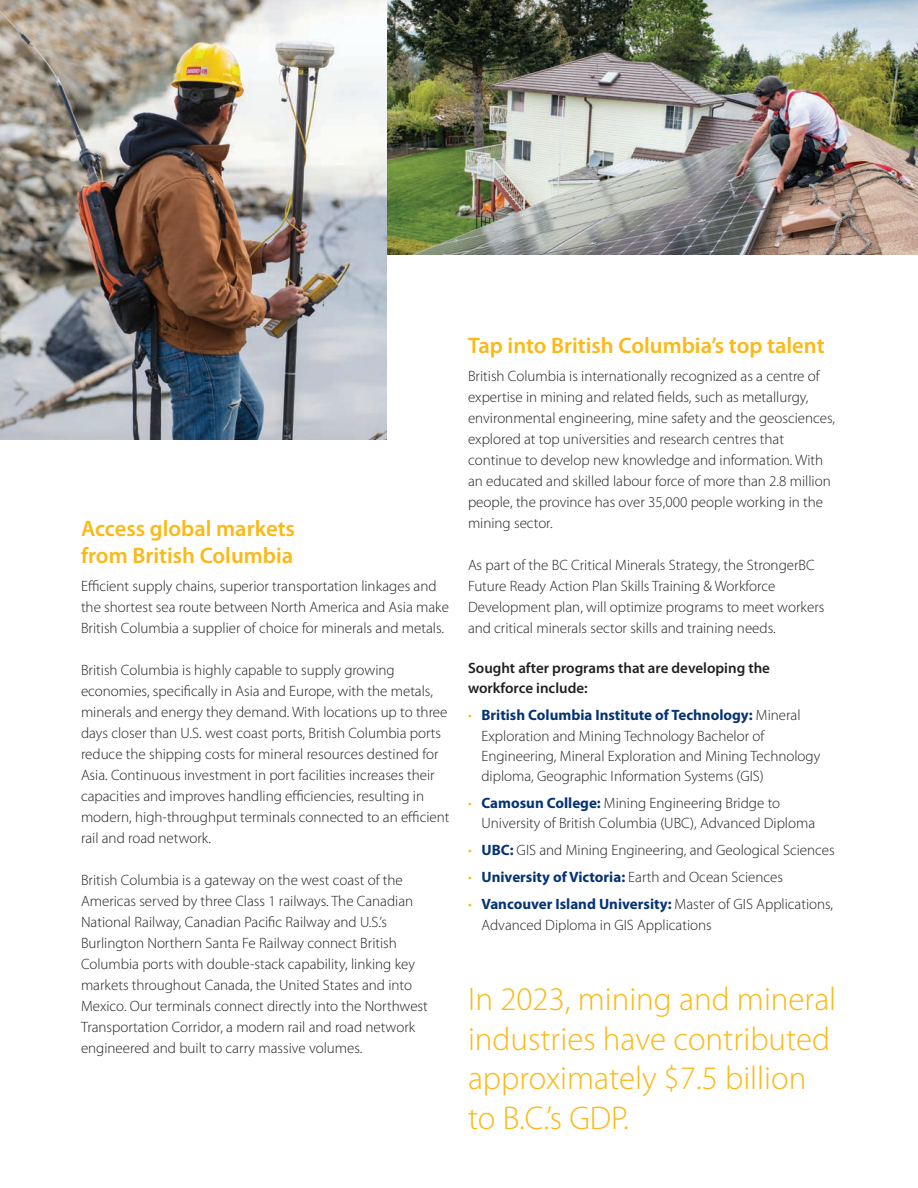
<style>
.page{position:relative;width:918px;height:1188px;background:#fff}
.page>*{position:absolute;margin:0;border:0;box-sizing:border-box;transform-origin:0 0}
.t1{font:300 33px/39.6px "Myriad Pro";color:#fcb814}
.Titles{font:600 22.5px/27px "Myriad Pro";color:#fcb814}
.Body_Copy{font:300 15px/21px "Myriad Pro";color:#231f20}
.Body_Copy-2{font:600 15px/20.2px "Myriad Pro";color:#231f20}
.Body_Copy-3{font:700 15px "Myriad Pro";color:#053474}
.s1{color:#fcb814}
.s2{font-weight:700;color:#053474}
.s3{font-weight:300;color:#fcb814}
.s4{font-weight:300;color:#231f20}
</style>
<div class="page">
<img style="left:0;top:0;width:387px;height:440px">
<img style="left:387px;top:0;width:531px;height:255px">
<p class="Titles" style="left:81px;top:516px;width:215px">Access global markets from British Columbia</p>
<p class="Body_Copy" style="left:81px;top:576px;width:369px">Efficient supply chains, superior transportation linkages and the shortest sea route between North America and Asia make<br>British Columbia a supplier of choice for minerals and metals.</p>
<p class="Body_Copy" style="left:81px;top:660px;width:370px">British Columbia is highly capable to supply growing economies, specifically in Asia and Europe, with the metals, minerals and energy they demand. With locations up to three days closer than U.S. west coast ports, British Columbia ports reduce the shipping costs for mineral resources destined for Asia. Continuous investment in port facilities increases their capacities and improves handling efficiencies, resulting in modern, high-throughput terminals connected to an efficient rail and road network.</p>
<p class="Body_Copy" style="left:81px;top:870px;width:348px">British Columbia is a gateway on the west coast of the Americas served by three Class 1 railways. The Canadian National Railway, Canadian Pacific Railway and U.S.’s Burlington Northern Santa Fe Railway connect British Columbia ports with double-stack capability, linking key markets throughout Canada, the United States and into Mexico. Our terminals connect directly into the Northwest Transportation Corridor, a modern rail and road network engineered and built to carry massive volumes.</p>
<p class="Titles" style="left:468px;top:332px;width:358px">Tap into British Columbia’s top talent</p>
<p class="Body_Copy" style="left:468px;top:365px;width:369px">British Columbia is internationally recognized as a centre of expertise in mining and related fields, such as metallurgy, environmental engineering, mine safety and the geosciences, explored at top universities and research centres that continue to develop new knowledge and information. With an educated and skilled labour force of more than 2.8 million people, the province has over 35,000 people working in the mining sector.</p>
<p class="Body_Copy" style="left:468px;top:554px;width:358px">As part of the BC Critical Minerals Strategy, the StrongerBC Future Ready Action Plan Skills Training &amp; Workforce Development plan, will optimize programs to meet workers and critical minerals sector skills and training needs.</p>
<p class="Body_Copy-2" style="left:468px;top:658px;width:304px">Sought after programs that are developing the workforce include:</p>
<p class="Body_Copy" style="left:482px;top:705px;width:340px;line-height:20.2px;text-indent:-14px"><span class="s1">•</span> <span class="s2">British Columbia Institute of Technology:</span> Mineral Exploration and Mining Technology Bachelor of Engineering, Mineral Exploration and Mining Technology diploma, Geographic Information Systems (GIS)</p>
<p class="Body_Copy" style="left:482px;top:793px;width:335px;line-height:20.2px;text-indent:-14px"><span class="s1">•</span> <span class="s2">Camosun College:</span> Mining Engineering Bridge to<br>University of British Columbia (UBC), Advanced Diploma</p>
<p class="Body_Copy" style="left:468px;top:840px;width:368px"><span class="s1">•</span> <span class="s2">UBC:</span> GIS and Mining Engineering, and Geological Sciences</p>
<p class="Body_Copy-3" style="left:468px;top:869px;width:317px"><span class="s3">•</span> University of Victoria: <span class="s4">Earth and Ocean Sciences</span></p>
<p class="Body_Copy" style="left:482px;top:894px;width:353px;line-height:20.2px;text-indent:-14px"><span class="s1">•</span> <span class="s2">Vancouver Island University:</span> Master of GIS Applications,<br>Advanced Diploma in GIS Applications</p>
<p class="t1" style="left:468px;top:980px;width:370px">In 2023, mining and mineral industries have contributed approximately $7.5 billion to B.C.’s GDP.</p>
</div>
